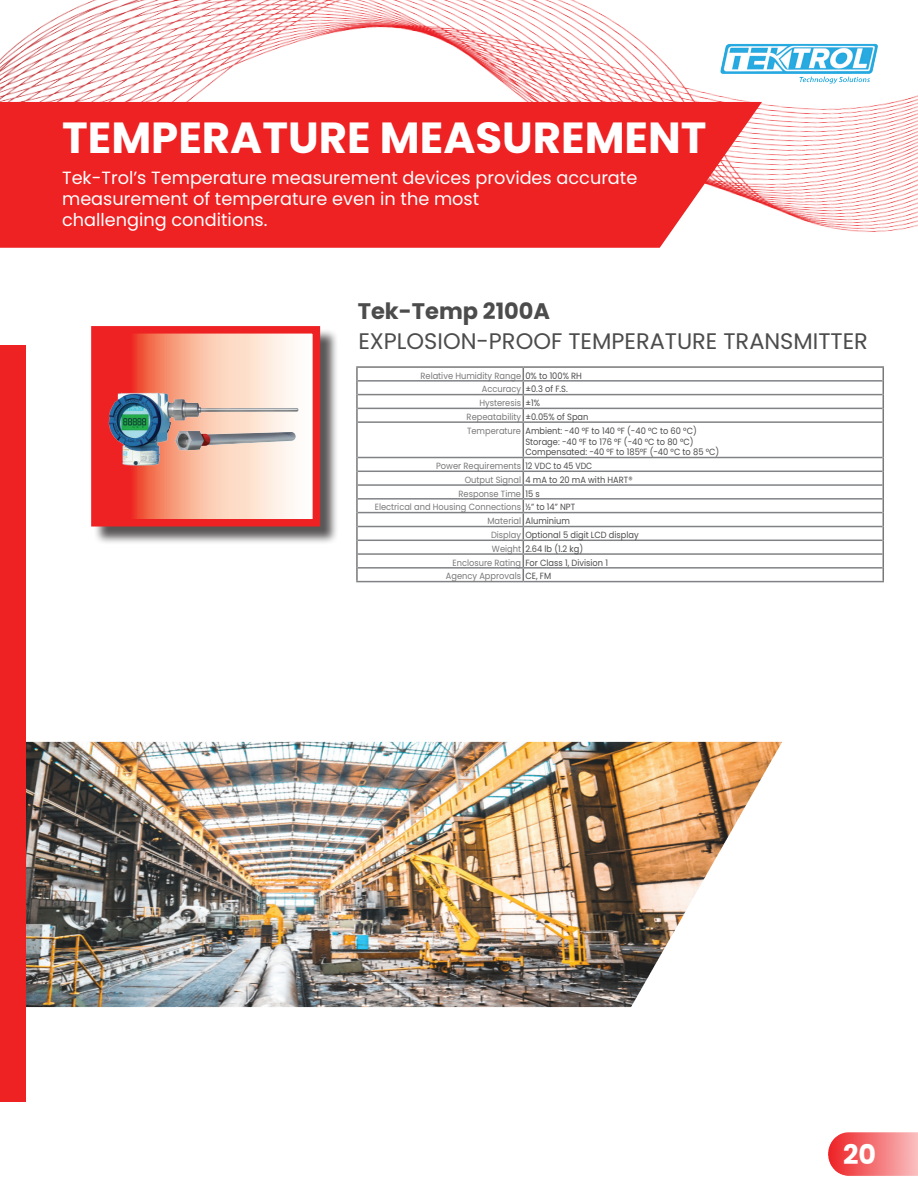
<style>
.page{position:relative;width:918px;height:1188px;background:#fff}
.page>*{position:absolute;margin:0;border:0;box-sizing:border-box;transform-origin:0 0}
.t1{font:700 43.5px "Poppins";color:#fff}
.t2{font:700 27px "Poppins";color:#fff}
.t3{font:22.5px "Poppins";color:#4d4c4c}
.t4{font:700 22.5px "Poppins";color:#4d4c4c}
.t5{font:17.7px "Poppins";color:#fff}
.t6{font:9px "Poppins";color:#4d4c4c;scale:.92 1}
.t7{font:9px "Poppins";color:#777877;scale:.92 1}
.t8{font:9px "Poppins";color:#4d4c4c;scale:.87 1}
</style>
<div class="page">
<img style="left:0;top:0;width:917px;height:328px">
<svg style="left:0;top:102px;width:762px;height:146px;fill:#ee2123"></svg>
<div style="left:93px;top:328px;width:246px;height:217px;background:#231f20;opacity:.75"></div>
<svg style="left:100px;top:335px;width:211px;height:183px"></svg>
<div style="left:91px;top:326px;width:229px;height:201px;border:8px solid #ee2123"></div>
<img style="left:109px;top:391px;width:190px;height:76px">
<hr style="left:356px;top:366px;width:167px;height:2px;background:#777877">
<hr style="left:523px;top:366px;width:361px;height:2px;background:#777877">
<svg style="left:356px;top:368px;width:2px;height:54px"></svg>
<svg style="left:523px;top:368px;width:1px;height:53px"></svg>
<svg style="left:883px;top:368px;width:1px;height:54px"></svg>
<hr style="left:356px;top:422px;width:2px;height:36px;background:#777877">
<hr style="left:523px;top:423px;width:1px;height:34px;background:#777877">
<hr style="left:883px;top:422px;width:1px;height:36px;background:#777877">
<svg style="left:356px;top:458px;width:2px;height:123px"></svg>
<svg style="left:523px;top:458px;width:1px;height:123px"></svg>
<svg style="left:883px;top:458px;width:1px;height:123px"></svg>
<hr style="left:358px;top:380px;width:165px;height:2px;background:#808285">
<hr style="left:523px;top:380px;width:360px;height:2px;background:#808285">
<hr style="left:358px;top:394px;width:165px;height:1px;background:#808285">
<hr style="left:523px;top:394px;width:360px;height:1px;background:#808285">
<hr style="left:358px;top:408px;width:165px;height:1px;background:#808285">
<hr style="left:523px;top:408px;width:360px;height:1px;background:#808285">
<hr style="left:358px;top:421px;width:165px;height:2px;background:#808285">
<hr style="left:523px;top:421px;width:360px;height:2px;background:#808285">
<hr style="left:358px;top:457px;width:165px;height:1px;background:#808285">
<hr style="left:523px;top:457px;width:360px;height:1px;background:#808285">
<hr style="left:358px;top:471px;width:165px;height:1px;background:#808285">
<hr style="left:523px;top:471px;width:360px;height:1px;background:#808285">
<hr style="left:358px;top:484px;width:165px;height:2px;background:#808285">
<hr style="left:523px;top:484px;width:360px;height:2px;background:#808285">
<hr style="left:358px;top:498px;width:165px;height:2px;background:#808285">
<hr style="left:523px;top:498px;width:360px;height:2px;background:#808285">
<hr style="left:358px;top:512px;width:165px;height:1px;background:#808285">
<hr style="left:523px;top:512px;width:360px;height:1px;background:#808285">
<hr style="left:358px;top:567px;width:165px;height:2px;background:#808285">
<hr style="left:523px;top:567px;width:360px;height:2px;background:#808285">
<hr style="left:358px;top:526px;width:165px;height:1px;background:#808285">
<hr style="left:523px;top:526px;width:360px;height:1px;background:#808285">
<hr style="left:358px;top:540px;width:165px;height:1px;background:#808285">
<hr style="left:523px;top:540px;width:360px;height:1px;background:#808285">
<hr style="left:356px;top:581px;width:167px;height:1px;background:#808285">
<hr style="left:523px;top:581px;width:361px;height:1px;background:#808285">
<hr style="left:358px;top:553px;width:165px;height:2px;background:#808285">
<hr style="left:523px;top:553px;width:360px;height:2px;background:#808285">
<img style="left:26px;top:741px;width:756px;height:267px">
<img style="left:917px;top:95px;width:1px;height:131px">
<img style="left:703px;top:19px;width:187px;height:81px">
<img style="left:828px;top:1132px;width:90px;height:44px">
<div style="left:0;top:345px;width:26px;height:756px;background:#ee2123"></div>
<p class="t1" style="left:62px;top:113px;width:646px">TEMPERATURE MEASUREMENT</p>
<p class="t5" style="left:62px;top:168px;width:577px">Tek-Trol’s Temperature measurement devices provides accurate</p>
<p class="t5" style="left:62px;top:189px;width:419px">measurement of temperature even in the most</p>
<p class="t5" style="left:62px;top:210px;width:207px">challenging conditions.</p>
<p class="t4" style="left:358px;top:298px;width:194px">Tek-Temp 2100A</p>
<p class="t3" style="left:358px;top:328px;width:511px">EXPLOSION-PROOF TEMPERATURE TRANSMITTER</p>
<p class="t7" style="left:421px;top:370px;width:111px">Relative Humidity Range</p>
<p class="t6" style="left:525px;top:370px;width:63px">0% to 100% RH</p>
<p class="t7" style="left:482px;top:384px;width:44px">Accuracy</p>
<p class="t6" style="left:525px;top:384px;width:48px">±0.3 of F.S.</p>
<p class="t7" style="left:479px;top:398px;width:47px">Hysteresis</p>
<p class="t6" style="left:525px;top:398px;width:17px">±1%</p>
<p class="t7" style="left:467px;top:412px;width:61px">Repeatability</p>
<p class="t6" style="left:525px;top:412px;width:70px">±0.05% of Span</p>
<p class="t7" style="left:467px;top:425px;width:60px">Temperature</p>
<p class="t6" style="left:525px;top:425px;width:188px">Ambient: -40 °F to 140 °F (-40 °C to 60 °C)</p>
<p class="t6" style="left:525px;top:436px;width:184px">Storage: -40 °F to 176 °F (-40 °C to 80 °C)</p>
<p class="t6" style="left:525px;top:447px;width:212px">Compensated: -40 °F to 185°F (-40 °C to 85 °C)</p>
<p class="t7" style="left:436px;top:461px;width:94px">Power Requirements</p>
<p class="t8" style="left:525px;top:461px;width:78px">12 VDC to 45 VDC</p>
<p class="t7" style="left:465px;top:475px;width:63px">Output Signal</p>
<p class="t6" style="left:525px;top:475px;width:118px">4 mA to 20 mA with HART®</p>
<p class="t7" style="left:459px;top:488px;width:69px">Response Time</p>
<p class="t6" style="left:525px;top:488px;width:17px">15 s</p>
<p class="t7" style="left:375px;top:502px;width:161px">Electrical and Housing Connections</p>
<p class="t6" style="left:525px;top:502px;width:56px">½” to 14” NPT</p>
<p class="t7" style="left:487px;top:516px;width:38px">Material</p>
<p class="t6" style="left:525px;top:516px;width:50px">Aluminium</p>
<p class="t7" style="left:491px;top:530px;width:34px">Display</p>
<p class="t6" style="left:525px;top:530px;width:125px">Optional 5 digit LCD display</p>
<p class="t7" style="left:492px;top:544px;width:33px">Weight</p>
<p class="t6" style="left:525px;top:544px;width:64px">2.64 lb (1.2 kg)</p>
<p class="t7" style="left:453px;top:557px;width:76px">Enclosure Rating</p>
<p class="t6" style="left:525px;top:557px;width:91px">For Class 1, Division 1</p>
<p class="t7" style="left:446px;top:571px;width:83px">Agency Approvals</p>
<p class="t6" style="left:525px;top:571px;width:30px">CE, FM</p>
<p class="t2" style="left:843px;top:1139px;width:35px">20</p>
</div>
